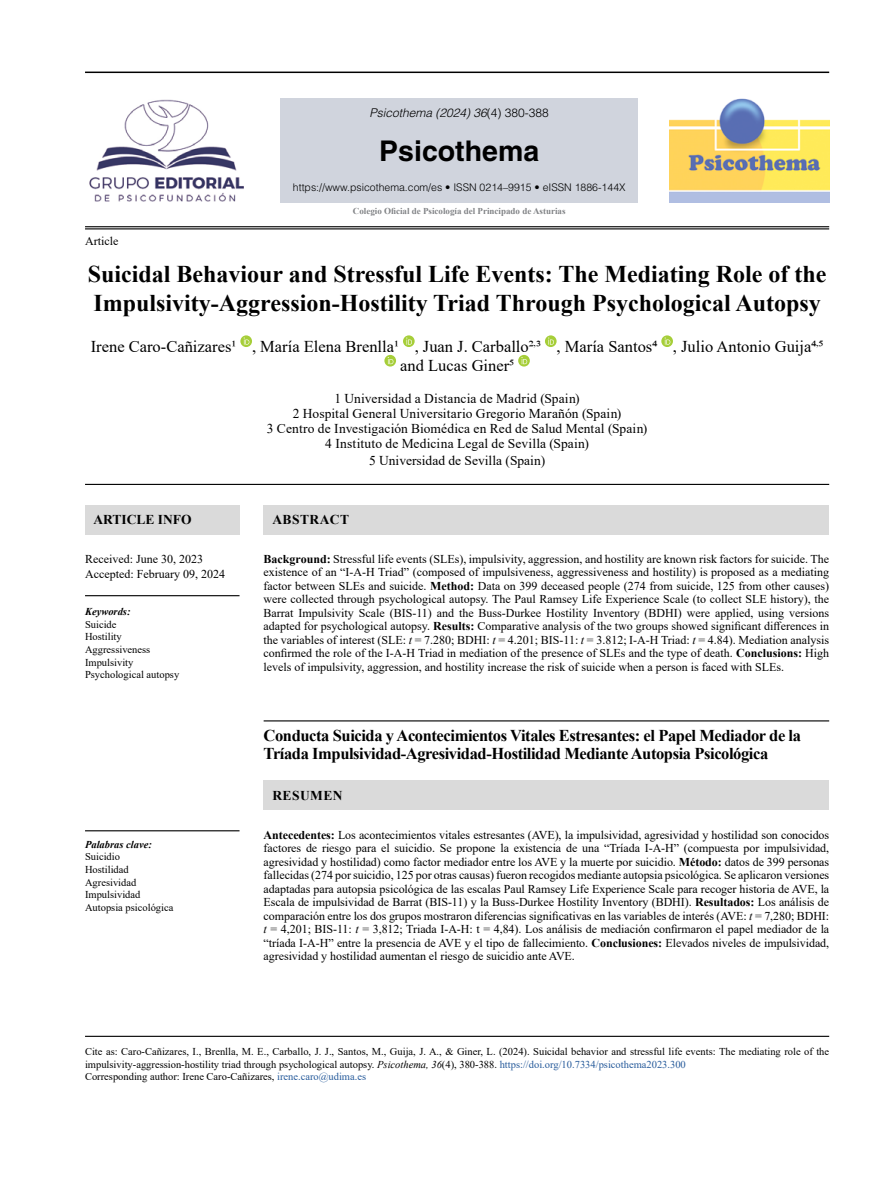
<style>
.page{position:relative;width:893px;height:1191px;background:#fff}
.page>*{position:absolute;margin:0;border:0;box-sizing:border-box;transform-origin:0 0}
.t1{font:700 28.5px "Helvetica LT Std";color:#000}
.t2{font:700 24px/28.8px "Times New Roman";color:#000}
.t3{font:700 16.5px/18px "Times New Roman";letter-spacing:-.025em;color:#000}
.t4{font:16.5px/19.5px "Times New Roman";color:#000;text-align:center}
.t5{font:13.5px/15px "Times New Roman";letter-spacing:.005em;color:#000;text-align:center}
.t6{font:700 13.5px "Times New Roman";letter-spacing:.035em;color:#000}
.t7{font:700 13.5px "Times New Roman";color:#000}
.t8{font:12px/13.5px "Times New Roman";color:#000;text-align:justify}
.t9{font:italic 300 12px "Helvetica LT Std";color:#000}
.t10{font:10.5px/12.6px "Times New Roman";color:#000}
.t11{font:300 10.5px "Helvetica LT Std";color:#000}
.t12{font:italic 700 10.5px "Times New Roman";color:#000}
.t13{font:700 9px "Times New Roman";color:#808285}
.s1{font-style:normal}
.s2{font-weight:700}
.s3{font-style:italic}
.s4{color:#275b9b}
</style>
<div class="page">
<hr style="left:85px;top:484px;width:744px;height:1px;background:#000">
<hr style="left:85px;top:1035px;width:744px;height:2px;background:#000">
<hr style="left:85px;top:830px;width:155px;height:1px;background:#000">
<hr style="left:264px;top:720px;width:565px;height:1px;background:#000">
<hr style="left:85px;top:595px;width:155px;height:1px;background:#000">
<div style="left:264px;top:505px;width:565px;height:29px;background:#dadada"></div>
<div style="left:85px;top:505px;width:155px;height:29px;background:#dadada"></div>
<svg style="left:240px;top:335px;width:12px;height:12px"></svg>
<svg style="left:244px;top:337px;width:5px;height:8px"></svg>
<svg style="left:403px;top:335px;width:12px;height:12px"></svg>
<svg style="left:406px;top:337px;width:6px;height:8px"></svg>
<svg style="left:545px;top:335px;width:12px;height:12px"></svg>
<svg style="left:548px;top:337px;width:6px;height:8px"></svg>
<svg style="left:661px;top:335px;width:12px;height:12px"></svg>
<svg style="left:665px;top:337px;width:5px;height:8px"></svg>
<svg style="left:384px;top:355px;width:12px;height:11px"></svg>
<svg style="left:388px;top:357px;width:5px;height:7px"></svg>
<svg style="left:518px;top:355px;width:12px;height:11px"></svg>
<svg style="left:521px;top:357px;width:6px;height:7px"></svg>
<hr style="left:85px;top:226px;width:744px;height:1px;background:#000">
<hr style="left:85px;top:72px;width:744px;height:1px;background:#000">
<hr style="left:85px;top:228px;width:744px;height:1px;background:#000">
<div style="left:281px;top:98px;width:357px;height:105px;background:#d0d4dd"></div>
<img style="left:89px;top:99px;width:155px;height:103px">
<img style="left:669px;top:98px;width:160px;height:105px">
<div style="left:264px;top:780px;width:565px;height:30px;background:#dadada"></div>
<p class="t9" style="left:370px;top:105px;width:181px">Psicothema (2024) 36<span class="s1">(4) 380-388</span></p>
<h1 class="t1" style="left:379px;top:133px;width:161px">Psicothema</h1>
<p class="t11" style="left:293px;top:181px;width:334px">https://www.psicothema.com/es • ISSN 0214–9915 • eISSN 1886-144X</p>
<p class="t8" style="left:85px;top:234px;width:35px">Article</p>
<p class="t13" style="left:353px;top:205px;width:214px">Colegio Oficial de Psicología del Principado de Asturias</p>
<h2 class="t2" style="left:88px;top:259px;width:740px">Suicidal Behaviour and Stressful Life Events: The Mediating Role of the<br>Impulsivity-Aggression-Hostility Triad Through Psychological Autopsy</h2>
<h3 class="t4" style="left:91px;top:336px;width:734px">Irene Caro-Cañizares1 , María Elena Brenlla1 , Juan J. Carballo2<sup>,</sup>3 , María Santos4 , Julio Antonio Guija4<sup>,</sup>5 and Lucas Giner5</h3>
<p class="t5" style="left:267px;top:391px;width:382px">1 Universidad a Distancia de Madrid (Spain)<br>2 Hospital General Universitario Gregorio Marañón (Spain)<br>3 Centro de Investigación Biomédica en Red de Salud Mental (Spain)<br>4 Instituto de Medicina Legal de Sevilla (Spain)</p>
<p class="t5" style="left:369px;top:453px;width:178px">5 Universidad de Sevilla (Spain)</p>
<p class="t7" style="left:94px;top:510px;width:100px">ARTICLE INFO</p>
<p class="t8" style="left:85px;top:551px;width:141px;line-height:15px">Received: June 30, 2023<br>Accepted: February 09, 2024</p>
<p class="t12" style="left:85px;top:604px;width:47px">Keywords:</p>
<p class="t10" style="left:85px;top:618px;width:96px">Suicide<br>Hostility<br>Aggressiveness<br>Impulsivity<br>Psychological autopsy</p>
<p class="t12" style="left:85px;top:837px;width:68px">Palabras clave:</p>
<p class="t10" style="left:85px;top:850px;width:90px">Suicidio<br>Hostilidad<br>Agresividad<br>Impulsividad<br>Autopsia psicológica</p>
<p class="t6" style="left:272px;top:510px;width:78px">ABSTRACT</p>
<p class="t8" style="left:264px;top:551px;width:567px"><span class="s2">Background:</span> Stressful life events (SLEs), impulsivity, aggression, and hostility are known risk factors for suicide. The existence of an “I-A-H Triad” (composed of impulsiveness, aggressiveness and hostility) is proposed as a mediating factor between SLEs and suicide. <span class="s2">Method:</span> Data on 399 deceased people (274 from suicide, 125 from other causes) were collected through psychological autopsy. The Paul Ramsey Life Experience Scale (to collect SLE history), the Barrat Impulsivity Scale (BIS-11) and the Buss-Durkee Hostility Inventory (BDHI) were applied, using versions adapted for psychological autopsy. <span class="s2">Results:</span> Comparative analysis of the two groups showed significant differences in the variables of interest (SLE: <span class="s3">t</span> = 7.280; BDHI: <span class="s3">t</span> = 4.201; BIS-11: <span class="s3">t</span> = 3.812; I-A-H Triad: <span class="s3">t</span> = 4.84). Mediation analysis confirmed the role of the I-A-H Triad in mediation of the presence of SLEs and the type of death. <span class="s2">Conclusions:</span> High levels of impulsivity, aggression, and hostility increase the risk of suicide when a person is faced with SLEs.</p>
<h3 class="t3" style="left:264px;top:726px;width:539px">Conducta Suicida y Acontecimientos Vitales Estresantes: el Papel Mediador de la<br>Tríada Impulsividad-Agresividad-Hostilidad Mediante Autopsia Psicológica</h3>
<p class="t6" style="left:272px;top:785px;width:72px">RESUMEN</p>
<p class="t8" style="left:264px;top:827px;width:567px"><span class="s2">Antecedentes:</span> Los acontecimientos vitales estresantes (AVE), la impulsividad, agresividad y hostilidad son conocidos factores de riesgo para el suicidio. Se propone la existencia de una “Tríada I-A-H” (compuesta por impulsividad, agresividad y hostilidad) como factor mediador entre los AVE y la muerte por suicidio. <span class="s2">Método:</span> datos de 399 personas fallecidas (274 por suicidio, 125 por otras causas) fueron recogidos mediante autopsia psicológica. Se aplicaron versiones adaptadas para autopsia psicológica de las escalas Paul Ramsey Life Experience Scale para recoger historia de AVE, la Escala de impulsividad de Barrat (BIS-11) y la Buss-Durkee Hostility Inventory (BDHI). <span class="s2">Resultados:</span> Los análisis de comparación entre los dos grupos mostraron diferencias significativas en las variables de interés (AVE: <span class="s3">t</span> = 7,280; BDHI: <span class="s3">t</span> = 4,201; BIS-11: <span class="s3">t</span> = 3,812; Triada I-A-H: t = 4,84). Los análisis de mediación confirmaron el papel mediador de la “tríada I-A-H” entre la presencia de AVE y el tipo de fallecimiento. <span class="s2">Conclusiones:</span> Elevados niveles de impulsividad, agresividad y hostilidad aumentan el riesgo de suicidio ante AVE.</p>
<p class="t10" style="left:85px;top:1045px;width:746px">Cite as: Caro-Cañizares, I., Brenlla, M. E., Carballo, J. J., Santos, M., Guija, J. A., &amp; Giner, L. (2024). Suicidal behavior and stressful life events: The mediating role of the impulsivity-aggression-hostility triad through psychological autopsy. <span class="s3">Psicothema, 36</span>(4), 380-388. <span class="s4">https://doi.org/10.7334/psicothema2023.300<br></span>Corresponding author: Irene Caro-Cañizares, <span class="s4">irene.caro@udima.es</span></p>
</div>
